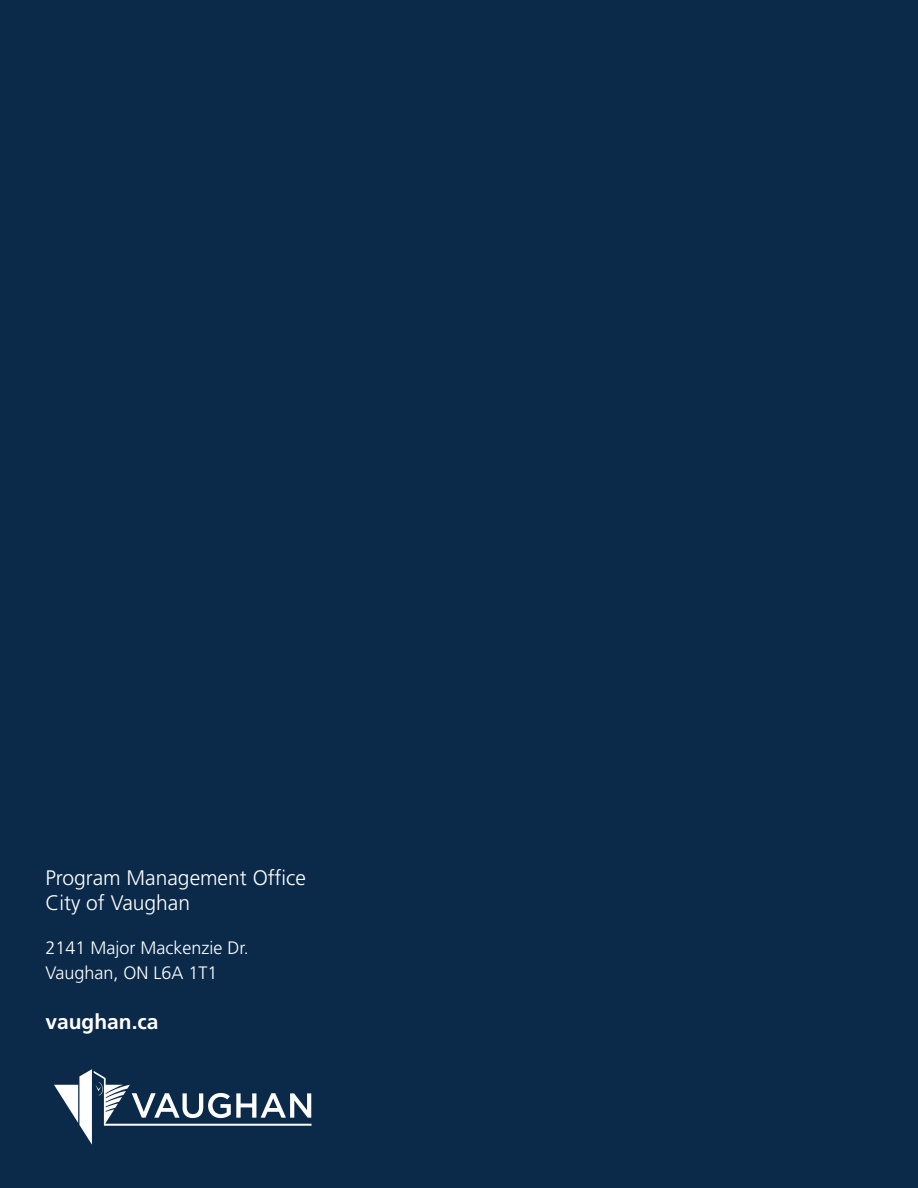
<style>
.page{position:relative;width:918px;height:1188px;background:#0b2a4a}
.page>*{position:absolute;margin:0;border:0;box-sizing:border-box;transform-origin:0 0}
.Body__End_Cover{font:300 21px "Frutiger LT Std";color:#fff}
.Body__End_Cover-2{font:700 21px "Frutiger LT Std";color:#fff}
.Body__End_Cover-3{font:300 18px "Frutiger LT Std";color:#fff}
</style>
<div class="page">
<svg style="left:54px;top:1069px;width:258px;height:76px"></svg>
<p class="Body__End_Cover" style="left:45px;top:866px;width:262px">Program Management Office</p>
<p class="Body__End_Cover" style="left:45px;top:891px;width:146px">City of Vaughan</p>
<p class="Body__End_Cover-3" style="left:45px;top:937px;width:205px">2141 Major Mackenzie Dr.</p>
<p class="Body__End_Cover-3" style="left:45px;top:962px;width:174px">Vaughan, ON L6A 1T1</p>
<p class="Body__End_Cover-2" style="left:45px;top:1009px;width:115px">vaughan.ca</p>
</div>
